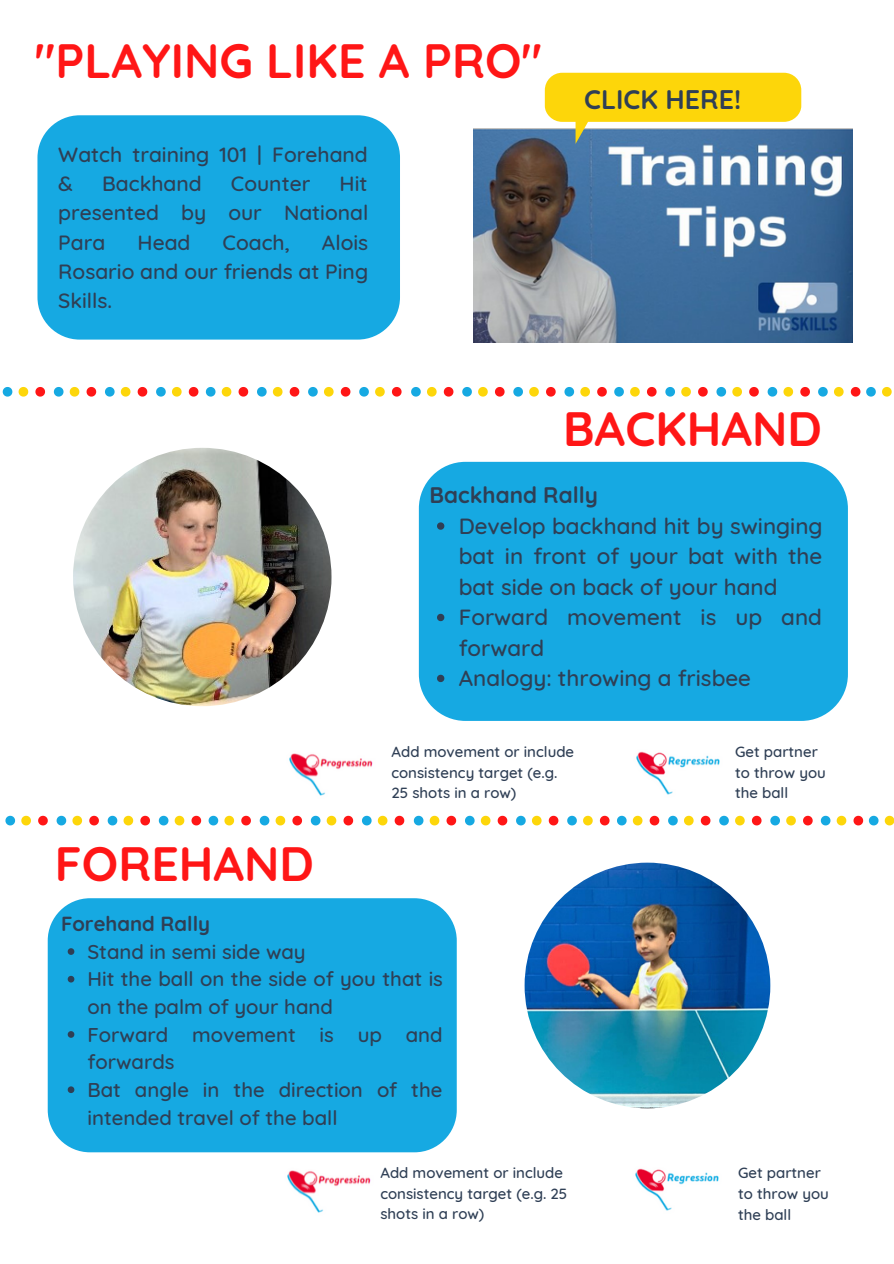
<style>
.page{position:relative;width:894px;height:1264px;background:#fff}
.page>*{position:absolute;margin:0;border:0;box-sizing:border-box;transform-origin:0 0}
.t1{font:700 48px "Quicksand";color:#ff1616}
.t2{font:700 26.85px "Quicksand";color:#2f3f55}
.t3{font:500 22.35px/30.5px "Quicksand";color:#2f3f55}
.t4{font:700 22.35px "Quicksand";color:#2f3f55}
.t5{font:500 21px/29.2px "Quicksand";color:#2f3f55;text-align:justify}
.t6{font:500 20.25px/27.6px "Quicksand";color:#2f3f55}
.t7{font:700 20.25px "Quicksand";color:#2f3f55}
.t8{font:500 15px/20.9px "Quicksand";color:#2f3f55}
</style>
<div class="page">
<div style="left:48px;top:898px;width:408px;height:254px;background:#16a9e2;border-radius:42px"></div>
<img style="left:524px;top:862px;width:246px;height:246px;border-radius:50%">
<div style="left:419px;top:462px;width:428px;height:259px;background:#16a9e2;border-radius:47px"></div>
<img style="left:73px;top:448px;width:258px;height:258px;border-radius:50%">
<img style="left:473px;top:129px;width:379px;height:214px">
<svg style="left:544px;top:73px;width:257px;height:71px;background:#d6c645"></svg>
<div style="left:37px;top:115px;width:363px;height:224px;background:#16a9e2;border-radius:42px"></div>
<svg style="left:68px;top:948px;width:6px;height:6px"></svg>
<svg style="left:68px;top:975px;width:6px;height:7px"></svg>
<svg style="left:68px;top:1031px;width:6px;height:6px"></svg>
<svg style="left:68px;top:1086px;width:6px;height:7px"></svg>
<svg style="left:437px;top:522px;width:7px;height:7px"></svg>
<svg style="left:437px;top:614px;width:7px;height:7px"></svg>
<svg style="left:437px;top:674px;width:7px;height:8px"></svg>
<svg style="left:3px;top:387px;width:9px;height:9px"></svg>
<svg style="left:19px;top:387px;width:9px;height:9px"></svg>
<svg style="left:35px;top:387px;width:10px;height:9px"></svg>
<svg style="left:54px;top:387px;width:9px;height:9px"></svg>
<svg style="left:70px;top:387px;width:9px;height:9px"></svg>
<svg style="left:86px;top:387px;width:10px;height:9px"></svg>
<svg style="left:105px;top:387px;width:10px;height:9px"></svg>
<svg style="left:121px;top:387px;width:9px;height:9px"></svg>
<svg style="left:138px;top:387px;width:9px;height:9px"></svg>
<svg style="left:156px;top:387px;width:10px;height:9px"></svg>
<svg style="left:172px;top:387px;width:9px;height:9px"></svg>
<svg style="left:189px;top:387px;width:9px;height:9px"></svg>
<svg style="left:206px;top:387px;width:9px;height:9px"></svg>
<svg style="left:222px;top:387px;width:9px;height:9px"></svg>
<svg style="left:238px;top:387px;width:10px;height:9px"></svg>
<svg style="left:257px;top:387px;width:9px;height:9px"></svg>
<svg style="left:273px;top:387px;width:9px;height:9px"></svg>
<svg style="left:289px;top:387px;width:10px;height:9px"></svg>
<svg style="left:308px;top:387px;width:9px;height:9px"></svg>
<svg style="left:324px;top:387px;width:9px;height:9px"></svg>
<svg style="left:341px;top:387px;width:9px;height:9px"></svg>
<svg style="left:359px;top:387px;width:10px;height:9px"></svg>
<svg style="left:375px;top:387px;width:9px;height:9px"></svg>
<svg style="left:392px;top:387px;width:9px;height:9px"></svg>
<svg style="left:411px;top:387px;width:9px;height:9px"></svg>
<svg style="left:427px;top:387px;width:9px;height:9px"></svg>
<svg style="left:443px;top:387px;width:10px;height:9px"></svg>
<svg style="left:462px;top:387px;width:10px;height:9px"></svg>
<svg style="left:478px;top:387px;width:9px;height:9px"></svg>
<svg style="left:495px;top:387px;width:9px;height:9px"></svg>
<svg style="left:513px;top:387px;width:10px;height:9px"></svg>
<svg style="left:529px;top:387px;width:9px;height:9px"></svg>
<svg style="left:546px;top:387px;width:9px;height:9px"></svg>
<svg style="left:564px;top:387px;width:10px;height:9px"></svg>
<svg style="left:580px;top:387px;width:10px;height:9px"></svg>
<svg style="left:597px;top:387px;width:9px;height:9px"></svg>
<svg style="left:614px;top:387px;width:9px;height:9px"></svg>
<svg style="left:630px;top:387px;width:9px;height:9px"></svg>
<svg style="left:647px;top:387px;width:9px;height:9px"></svg>
<svg style="left:665px;top:387px;width:9px;height:9px"></svg>
<svg style="left:681px;top:387px;width:9px;height:9px"></svg>
<svg style="left:698px;top:387px;width:9px;height:9px"></svg>
<svg style="left:716px;top:387px;width:10px;height:9px"></svg>
<svg style="left:732px;top:387px;width:9px;height:9px"></svg>
<svg style="left:749px;top:387px;width:9px;height:9px"></svg>
<svg style="left:767px;top:387px;width:10px;height:9px"></svg>
<svg style="left:783px;top:387px;width:9px;height:9px"></svg>
<svg style="left:800px;top:387px;width:9px;height:9px"></svg>
<svg style="left:818px;top:387px;width:9px;height:9px"></svg>
<svg style="left:834px;top:387px;width:9px;height:9px"></svg>
<svg style="left:850px;top:387px;width:25px;height:9px"></svg>
<svg style="left:882px;top:387px;width:9px;height:9px"></svg>
<svg style="left:5px;top:815px;width:10px;height:10px"></svg>
<svg style="left:21px;top:815px;width:10px;height:10px"></svg>
<svg style="left:38px;top:815px;width:10px;height:10px"></svg>
<svg style="left:57px;top:815px;width:9px;height:10px"></svg>
<svg style="left:72px;top:815px;width:10px;height:10px"></svg>
<svg style="left:89px;top:815px;width:10px;height:10px"></svg>
<svg style="left:108px;top:815px;width:9px;height:10px"></svg>
<svg style="left:123px;top:815px;width:10px;height:10px"></svg>
<svg style="left:140px;top:815px;width:10px;height:10px"></svg>
<svg style="left:159px;top:815px;width:9px;height:10px"></svg>
<svg style="left:175px;top:815px;width:9px;height:10px"></svg>
<svg style="left:191px;top:815px;width:10px;height:10px"></svg>
<svg style="left:208px;top:815px;width:10px;height:10px"></svg>
<svg style="left:224px;top:815px;width:10px;height:10px"></svg>
<svg style="left:241px;top:815px;width:10px;height:10px"></svg>
<svg style="left:260px;top:815px;width:9px;height:10px"></svg>
<svg style="left:275px;top:815px;width:10px;height:10px"></svg>
<svg style="left:292px;top:815px;width:10px;height:10px"></svg>
<svg style="left:311px;top:815px;width:9px;height:10px"></svg>
<svg style="left:326px;top:815px;width:10px;height:10px"></svg>
<svg style="left:343px;top:815px;width:10px;height:10px"></svg>
<svg style="left:362px;top:815px;width:9px;height:10px"></svg>
<svg style="left:378px;top:815px;width:9px;height:10px"></svg>
<svg style="left:394px;top:815px;width:10px;height:10px"></svg>
<svg style="left:413px;top:815px;width:10px;height:10px"></svg>
<svg style="left:429px;top:815px;width:10px;height:10px"></svg>
<svg style="left:446px;top:815px;width:10px;height:10px"></svg>
<svg style="left:465px;top:815px;width:9px;height:10px"></svg>
<svg style="left:480px;top:815px;width:10px;height:10px"></svg>
<svg style="left:497px;top:815px;width:10px;height:10px"></svg>
<svg style="left:516px;top:815px;width:9px;height:10px"></svg>
<svg style="left:531px;top:815px;width:10px;height:10px"></svg>
<svg style="left:548px;top:815px;width:10px;height:10px"></svg>
<svg style="left:567px;top:815px;width:9px;height:10px"></svg>
<svg style="left:583px;top:815px;width:9px;height:10px"></svg>
<svg style="left:599px;top:815px;width:10px;height:10px"></svg>
<svg style="left:617px;top:815px;width:9px;height:10px"></svg>
<svg style="left:632px;top:815px;width:10px;height:10px"></svg>
<svg style="left:649px;top:815px;width:10px;height:10px"></svg>
<svg style="left:668px;top:815px;width:9px;height:10px"></svg>
<svg style="left:684px;top:815px;width:9px;height:10px"></svg>
<svg style="left:700px;top:815px;width:10px;height:10px"></svg>
<svg style="left:719px;top:815px;width:9px;height:10px"></svg>
<svg style="left:735px;top:815px;width:9px;height:10px"></svg>
<svg style="left:751px;top:815px;width:10px;height:10px"></svg>
<svg style="left:770px;top:815px;width:9px;height:10px"></svg>
<svg style="left:786px;top:815px;width:9px;height:10px"></svg>
<svg style="left:803px;top:815px;width:9px;height:10px"></svg>
<svg style="left:820px;top:815px;width:10px;height:10px"></svg>
<svg style="left:836px;top:815px;width:10px;height:10px"></svg>
<svg style="left:853px;top:815px;width:9px;height:10px"></svg>
<svg style="left:868px;top:815px;width:10px;height:10px"></svg>
<svg style="left:884px;top:815px;width:9px;height:10px"></svg>
<img style="left:287px;top:1170px;width:84px;height:43px">
<img style="left:635px;top:1168px;width:84px;height:43px">
<img style="left:636px;top:751px;width:84px;height:44px">
<img style="left:289px;top:753px;width:84px;height:43px">
<h1 class="t1" style="left:35px;top:30px;width:509px">"PLAYING LIKE A PRO"</h1>
<h3 class="t5" style="left:58px;top:140px;width:311px">Watch training 101 | Forehand &amp;</h3>
<h3 class="t5" style="left:102px;top:169px;width:101px">Backhand</h3>
<h3 class="t5" style="left:231px;top:169px;width:81px">Counter</h3>
<h3 class="t5" style="left:58px;top:169px;width:311px;text-indent:281px">Hit presented by our National Para</h3>
<h3 class="t5" style="left:58px;top:227px;width:311px;text-indent:263px">Alois Rosario and our friends at Ping Skills.</h3>
<h3 class="t5" style="left:137px;top:227px;width:54px">Head</h3>
<h3 class="t5" style="left:222px;top:227px;width:69px">Coach,</h3>
<h2 class="t2" style="left:584px;top:82px;width:158px">CLICK HERE!</h2>
<h1 class="t1" style="left:563px;top:398px;width:260px">BACKHAND</h1>
<h3 class="t4" style="left:429px;top:481px;width:170px">Backhand Rally</h3>
<h3 class="t3" style="left:458px;top:510px;width:365px">Develop backhand hit by swinging bat in front of your bat with the bat side on back of your hand<br>Forward movement is up and forward<br>Analogy: throwing a frisbee</h3>
<h1 class="t1" style="left:55px;top:832px;width:260px">FOREHAND</h1>
<h3 class="t7" style="left:61px;top:910px;width:151px">Forehand Rally</h3>
<p class="t8" style="left:391px;top:741px;width:184px;line-height:20.4px">Add movement or include consistency target (e.g.<br>25 shots in a row)</p>
<h3 class="t6" style="left:87px;top:937px;width:357px">Stand in semi side way<br>Hit the ball on the side of you that is on the palm of your hand<br>Forward movement is up and forwards<br>Bat angle in the direction of the intended travel of the ball</h3>
<p class="t8" style="left:734px;top:740px;width:92px">Get partner to throw you the ball</p>
<p class="t8" style="left:380px;top:1162px;width:188px;line-height:20.4px">Add movement or include consistency target (e.g. 25 shots in a row)</p>
<p class="t8" style="left:737px;top:1161px;width:92px">Get partner to throw you the ball</p>
</div>
